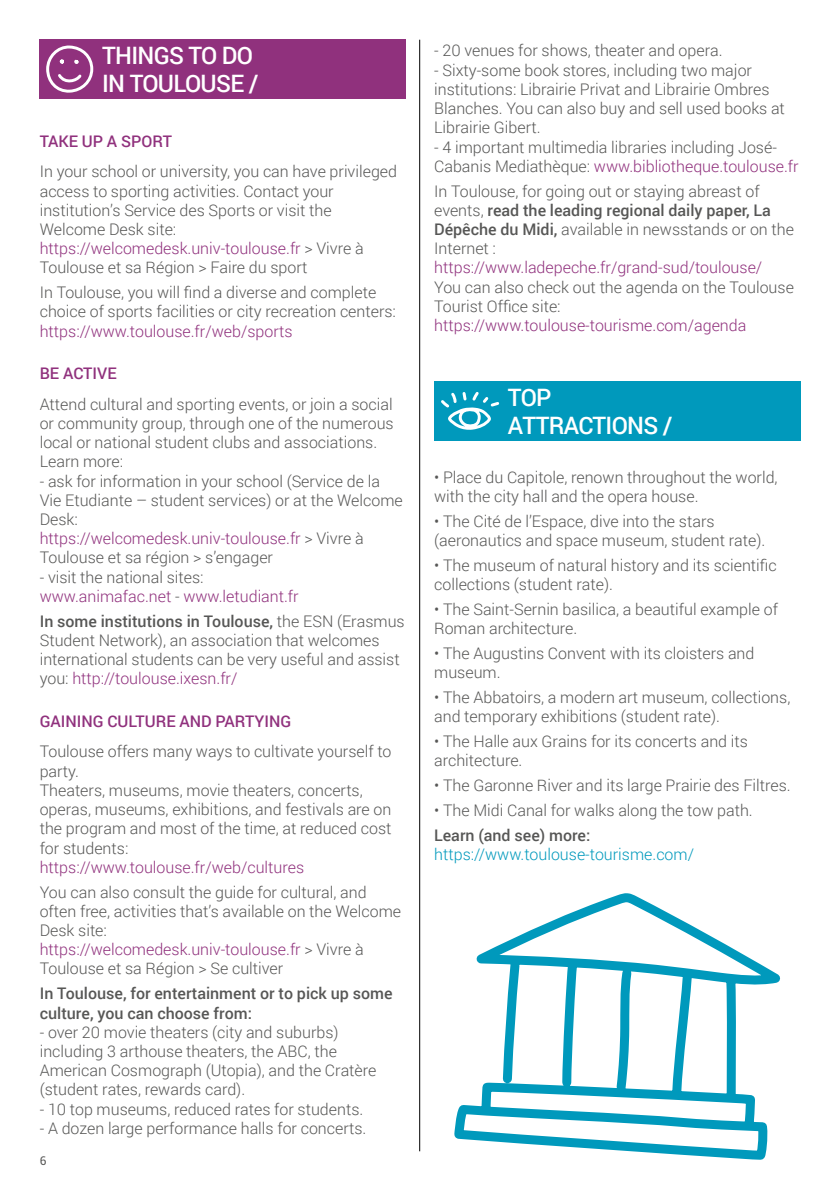
<style>
.page{position:relative;width:840px;height:1191px;background:#fff}
.page>*{position:absolute;margin:0;border:0;box-sizing:border-box;transform-origin:0 0}
.t1{font:500 24px/28px "Roboto";letter-spacing:-.03em;color:#fff}
.t2{font:300 16px/19.2px "Roboto";color:#575756}
.t3{font:300 16px/19.2px "Roboto";color:#90317d}
.t4{font:500 16px/19.2px "Roboto";color:#575756}
.t5{font:500 16px "Roboto";color:#90317d}
.t6{font:300 16px "Roboto";color:#0099bc}
.t7{font:12px "Roboto";color:#575756}
.s1{color:#90317d}
.s2{color:#575756}
.s3{font-weight:500}
</style>
<div class="page">
<hr style="left:419px;top:40px;width:1px;height:1111px;background:#000">
<div style="left:40px;top:40px;width:365px;height:59px;background:#90317d"></div>
<svg style="left:46px;top:45px;width:48px;height:48px"></svg>
<div style="left:434px;top:381px;width:365px;height:60px;background:#0099bc"></div>
<svg style="left:441px;top:392px;width:59px;height:38px"></svg>
<svg style="left:454px;top:893px;width:327px;height:267px"></svg>
<h1 class="t1" style="left:102px;top:41px;width:158px">THINGS TO DO<br>IN TOULOUSE /</h1>
<p class="t5" style="left:40px;top:130px;width:134px">TAKE UP A SPORT</p>
<p class="t2" style="left:40px;top:161px;width:358px">In your school or university, you can have privileged access to sporting activities. Contact your institution’s Service des Sports or visit the Welcome Desk site: <span class="s1">https://welcomedesk.univ-toulouse.fr</span> &gt; Vivre à Toulouse et sa Région &gt; Faire du sport</p>
<p class="t2" style="left:40px;top:282px;width:357px">In Toulouse, you will find a diverse and complete choice of sports facilities or city recreation centers:</p>
<p class="t3" style="left:40px;top:321px;width:254px">https://www.toulouse.fr/web/sports</p>
<p class="t5" style="left:40px;top:362px;width:78px">BE ACTIVE</p>
<p class="t2" style="left:40px;top:394px;width:355px">Attend cultural and sporting events, or join a social or community group, through one of the numerous local or national student clubs and associations.<br>Learn more:</p>
<p class="t2" style="left:40px;top:471px;width:364px">- ask for information in your school (Service de la Vie Etudiante – student services) or at the Welcome Desk:<br><span class="s1">https://welcomedesk.univ-toulouse.fr</span> &gt; Vivre à Toulouse et sa région &gt; s’engager</p>
<p class="t3" style="left:40px;top:567px;width:260px"><span class="s2">- visit the national sites: </span>www.animafac.net <span class="s2">-</span> www.letudiant.fr</p>
<p class="t2" style="left:40px;top:611px;width:366px"><span class="s3">In some institutions in Toulouse,</span> the ESN (Erasmus Student Network), an association that welcomes international students can be very useful and assist you: <span class="s1">http://toulouse.ixesn.fr/</span></p>
<p class="t5" style="left:40px;top:710px;width:253px">GAINING CULTURE AND PARTYING</p>
<p class="t2" style="left:40px;top:741px;width:353px">Toulouse offers many ways to cultivate yourself to party.<br>Theaters, museums, movie theaters, concerts, operas, museums, exhibitions, and festivals are on the program and most of the time, at reduced cost for students:</p>
<p class="t3" style="left:40px;top:857px;width:266px">https://www.toulouse.fr/web/cultures</p>
<p class="t2" style="left:40px;top:881px;width:363px">You can also consult the guide for cultural, and often free, activities that’s available on the Welcome Desk site:<br><span class="s1">https://welcomedesk.univ-toulouse.fr</span> &gt; Vivre à Toulouse et sa Région &gt; Se cultiver</p>
<p class="t4" style="left:40px;top:983px;width:354px">In Toulouse, for entertainment or to pick up some culture, you can choose from:</p>
<p class="t2" style="left:40px;top:1022px;width:338px">- over 20 movie theaters (city and suburbs) including 3 arthouse theaters, the ABC, the American Cosmograph (Utopia), and the Cratère (student rates, rewards card).</p>
<p class="t2" style="left:40px;top:1098px;width:325px">- 10 top museums, reduced rates for students.</p>
<p class="t2" style="left:40px;top:1118px;width:328px">- A dozen large performance halls for concerts.</p>
<p class="t7" style="left:40px;top:1152px;width:8px">6</p>
<p class="t2" style="left:434px;top:41px;width:290px">- 20 venues for shows, theater and opera.</p>
<p class="t2" style="left:434px;top:60px;width:352px">- Sixty-some book stores, including two major institutions: Librairie Privat and Librairie Ombres Blanches. You can also buy and sell used books at Librairie Gibert.</p>
<p class="t2" style="left:434px;top:137px;width:366px">- 4 important multimedia libraries including José-<br>Cabanis Mediathèque: <span class="s1">www.bibliotheque.toulouse.fr</span></p>
<p class="t2" style="left:434px;top:181px;width:361px">In Toulouse, for going out or staying abreast of events, <span class="s3">read the leading regional daily paper, La Dépêche du Midi,</span> available in newsstands or on the Internet :</p>
<p class="t3" style="left:434px;top:258px;width:329px">https://www.ladepeche.fr/grand-sud/toulouse/</p>
<p class="t2" style="left:434px;top:277px;width:361px">You can also check out the agenda on the Toulouse<br>Tourist Office site:</p>
<p class="t3" style="left:434px;top:315px;width:313px">https://www.toulouse-tourisme.com/agenda</p>
<h1 class="t1" style="left:507px;top:382px;width:166px">TOP<br>ATTRACTIONS /</h1>
<p class="t2" style="left:434px;top:467px;width:345px">• Place du Capitole, renown throughout the world, with the city hall and the opera house.</p>
<p class="t2" style="left:434px;top:511px;width:332px">• The Cité de l’Espace, dive into the stars (aeronautics and space museum, student rate).</p>
<p class="t2" style="left:434px;top:555px;width:344px">• The museum of natural history and its scientific collections (student rate).</p>
<p class="t2" style="left:434px;top:599px;width:345px">• The Saint-Sernin basilica, a beautiful example of<br>Roman architecture.</p>
<p class="t2" style="left:434px;top:643px;width:321px">• The Augustins Convent with its cloisters and museum.</p>
<p class="t2" style="left:434px;top:687px;width:357px">• The Abbatoirs, a modern art museum, collections, and temporary exhibitions (student rate).</p>
<p class="t2" style="left:434px;top:731px;width:315px">• The Halle aux Grains for its concerts and its architecture.</p>
<p class="t2" style="left:434px;top:775px;width:358px">• The Garonne River and its large Prairie des Filtres.</p>
<p class="t2" style="left:434px;top:800px;width:320px">• The Midi Canal for walks along the tow path.</p>
<p class="t4" style="left:434px;top:825px;width:158px">Learn (and see) more:</p>
<p class="t6" style="left:434px;top:843px;width:261px">https://www.toulouse-tourisme.com/</p>
</div>
